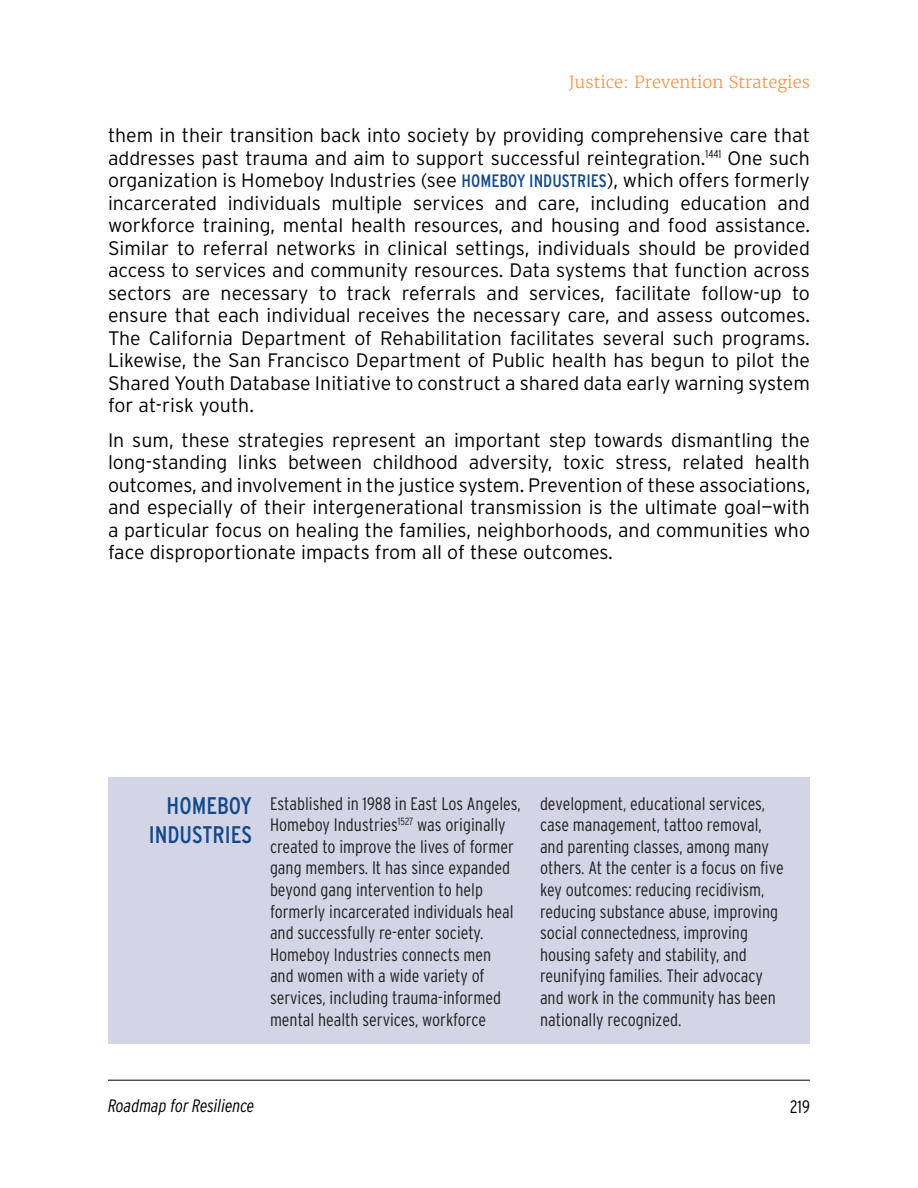
<style>
.page{position:relative;width:918px;height:1188px;background:#fff}
.page>*{position:absolute;margin:0;border:0;box-sizing:border-box;transform-origin:0 0}
.t1{font:24px/28.8px "Interstate Condensed";color:#12498c;text-align:right}
.Body_Text{font:300 19.5px/22.5px "Interstate";color:#000;text-align:justify}
.Sidebar{font:300 18px/21.6px "Interstate Condensed";color:#231f20}
.t2{font:italic 300 18px "Interstate Condensed";color:#040101}
.t3{font:300 18px "Interstate Condensed";color:#040101}
.t4{font:300 16.5px "Merriweather";color:#f68d3c}
.s1{font-family:"Interstate Condensed";font-weight:400;font-size:18px;color:#12498c}
</style>
<div class="page">
<div style="left:252px;top:777px;width:558px;height:267px;background:#d3d5e6"></div>
<div style="left:108px;top:777px;width:144px;height:266px;background:#d3d5e6"></div>
<hr style="left:108px;top:1080px;width:702px;height:1px;background:#000">
<p class="t4" style="left:569px;top:72px;width:243px">Justice: Prevention Strategies</p>
<p class="Body_Text" style="left:108px;top:124px;width:704px">them in their transition back into society by providing comprehensive care that addresses past trauma and aim to support successful reintegration.<sup>1441</sup> One such organization is Homeboy Industries (see <span class="s1">HOMEBOY INDUSTRIES</span>), which offers formerly incarcerated individuals multiple services and care, including education and workforce training, mental health resources, and housing and food assistance.<br>Similar to referral networks in clinical settings, individuals should be provided access to services and community resources. Data systems that function across sectors are necessary to track referrals and services, facilitate follow-up to ensure that each individual receives the necessary care, and assess outcomes.<br>The California Department of Rehabilitation facilitates several such programs.<br>Likewise, the San Francisco Department of Public health has begun to pilot the Shared Youth Database Initiative to construct a shared data early warning system for at-risk youth.</p>
<p class="Body_Text" style="left:108px;top:428px;width:704px">In sum, these strategies represent an important step towards dismantling the long-standing links between childhood adversity, toxic stress, related health outcomes, and involvement in the justice system. Prevention of these associations, and especially of their intergenerational transmission is the ultimate goal—with a particular focus on healing the families, neighborhoods, and communities who face disproportionate impacts from all of these outcomes.</p>
<p class="t1" style="left:149px;top:791px;width:105px">HOMEBOY<br>INDUSTRIES</p>
<p class="Sidebar" style="left:270px;top:792px;width:252px">Established in 1988 in East Los Angeles, Homeboy Industries<sup>1527</sup> was originally created to improve the lives of former gang members. It has since expanded beyond gang intervention to help formerly incarcerated individuals heal and successfully re-enter society.<br>Homeboy Industries connects men<br>and women with a wide variety of services, including trauma-informed mental health services, workforce</p>
<p class="Sidebar" style="left:540px;top:792px;width:245px">development, educational services, case management, tattoo removal, and parenting classes, among many others. At the center is a focus on five key outcomes: reducing recidivism, reducing substance abuse, improving social connectedness, improving housing safety and stability, and reunifying families. Their advocacy and work in the community has been nationally recognized.</p>
<p class="t2" style="left:108px;top:1096px;width:148px">Roadmap for Resilience</p>
<p class="t3" style="left:790px;top:1096px;width:21px">219</p>
</div>
